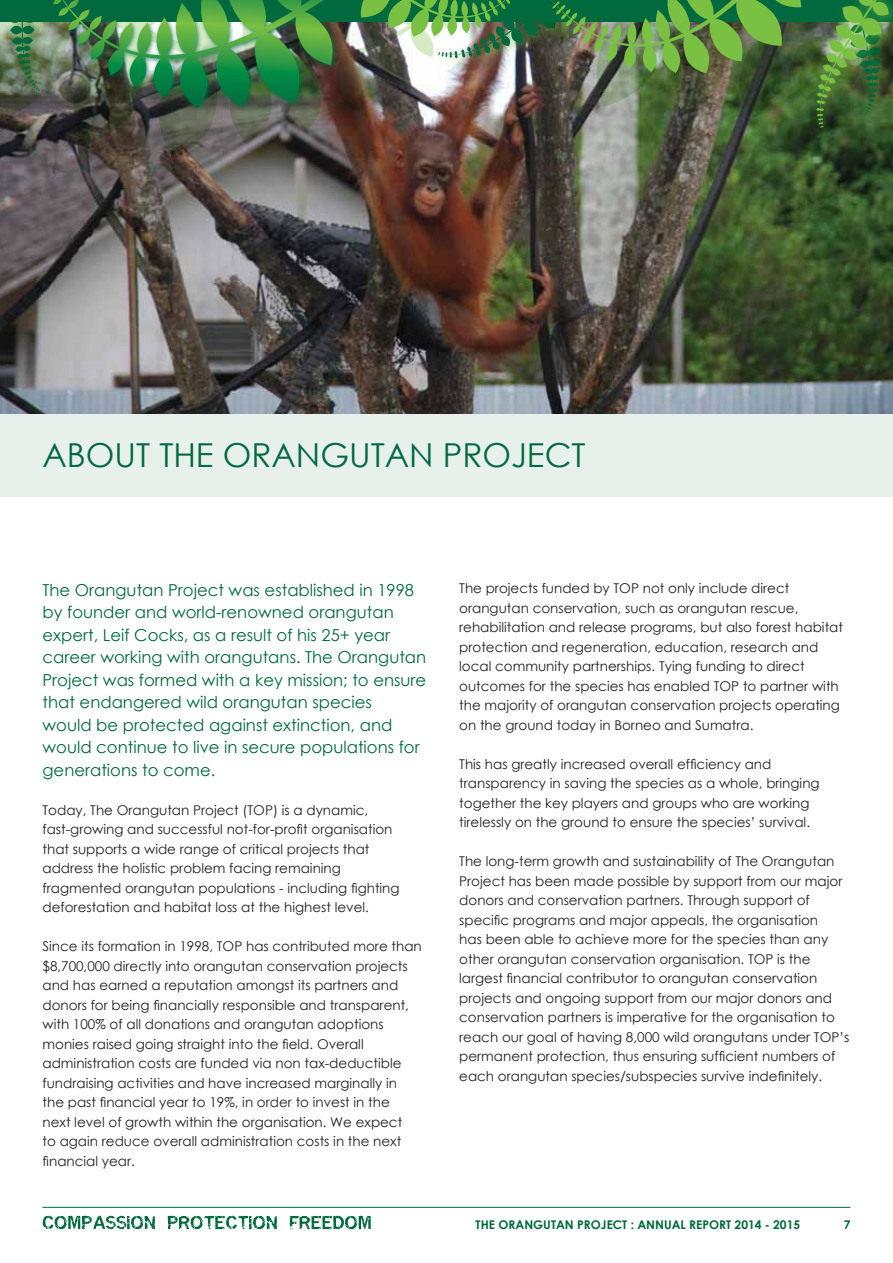
<style>
.page{position:relative;width:893px;height:1263px;background:#fff}
.page>*{position:absolute;margin:0;border:0;box-sizing:border-box;transform-origin:0 0}
.t1{font:33px "Century Gothic";color:#00693e}
.t2{font:16.5px/22.5px "Century Gothic";color:#00693e}
.t3{font:13.5px/19.5px "Century Gothic";color:#231f20}
.t4{font:700 12px "Century Gothic";color:#00693e}
</style>
<div class="page">
<img style="left:0;top:118px;width:893px;height:296px">
<div style="left:0;top:414px;width:893px;height:82px;background:#e8f0ec"></div>
<img style="left:0;top:21px;width:524px;height:138px">
<div style="left:2px;top:0;width:50px;height:103px;background:#7ac143;opacity:.5"></div>
<svg style="left:7px;top:21px;width:33px;height:72px;background:#577f5a"></svg>
<img style="left:485px;top:21px;width:326px;height:97px">
<div style="left:0;top:0;width:893px;height:21px;background:#00693e"></div>
<img style="left:379px;top:0;width:431px;height:73px">
<div style="left:40px;top:0;width:339px;height:114px;background:#00693e;opacity:.75"></div>
<img style="left:58px;top:0;width:252px;height:108px">
<div style="left:811px;top:0;width:82px;height:142px;background:#7ac143;opacity:.5"></div>
<img style="left:816px;top:0;width:77px;height:133px">
<svg style="left:43px;top:1216px;width:328px;height:13px"></svg>
<hr style="left:43px;top:1207px;width:807px;height:1px;background:#00693e">
<h1 class="t1" style="left:43px;top:432px;width:544px">ABOUT THE ORANGUTAN PROJECT</h1>
<p class="t2" style="left:43px;top:578px;width:385px">The Orangutan Project was established in 1998 by founder and world-renowned orangutan expert, Leif Cocks, as a result of his 25+ year career working with orangutans. The Orangutan Project was formed with a key mission; to ensure that endangered wild orangutan species<br>would be protected against extinction, and would continue to live in secure populations for generations to come.</p>
<p class="t3" style="left:43px;top:800px;width:359px">Today, The Orangutan Project (TOP) is a dynamic, fast-growing and successful not-for-profit organisation that supports a wide range of critical projects that address the holistic problem facing remaining fragmented orangutan populations - including fighting deforestation and habitat loss at the highest level.</p>
<p class="t3" style="left:43px;top:936px;width:381px">Since its formation in 1998, TOP has contributed more than $8,700,000 directly into orangutan conservation projects and has earned a reputation amongst its partners and donors for being financially responsible and transparent, with 100% of all donations and orangutan adoptions monies raised going straight into the field. Overall administration costs are funded via non tax-deductible fundraising activities and have increased marginally in the past financial year to 19%, in order to invest in the<br>next level of growth within the organisation. We expect<br>to again reduce overall administration costs in the next financial year.</p>
<p class="t3" style="left:459px;top:578px;width:385px">The projects funded by TOP not only include direct orangutan conservation, such as orangutan rescue, rehabilitation and release programs, but also forest habitat protection and regeneration, education, research and local community partnerships. Tying funding to direct outcomes for the species has enabled TOP to partner with the majority of orangutan conservation projects operating on the ground today in Borneo and Sumatra.</p>
<p class="t3" style="left:459px;top:754px;width:362px">This has greatly increased overall efficiency and transparency in saving the species as a whole, bringing together the key players and groups who are working tirelessly on the ground to ensure the species’ survival.</p>
<p class="t3" style="left:459px;top:851px;width:392px">The long-term growth and sustainability of The Orangutan Project has been made possible by support from our major donors and conservation partners. Through support of specific programs and major appeals, the organisation<br>has been able to achieve more for the species than any other orangutan conservation organisation. TOP is the largest financial contributor to orangutan conservation projects and ongoing support from our major donors and conservation partners is imperative for the organisation to reach our goal of having 8,000 wild orangutans under TOP’s permanent protection, thus ensuring sufficient numbers of each orangutan species/subspecies survive indefinitely.</p>
<p class="t4" style="left:476px;top:1215px;width:326px">THE ORANGUTAN PROJECT : ANNUAL REPORT 2014 - 2015</p>
<p class="t4" style="left:844px;top:1215px;width:8px">7</p>
</div>
